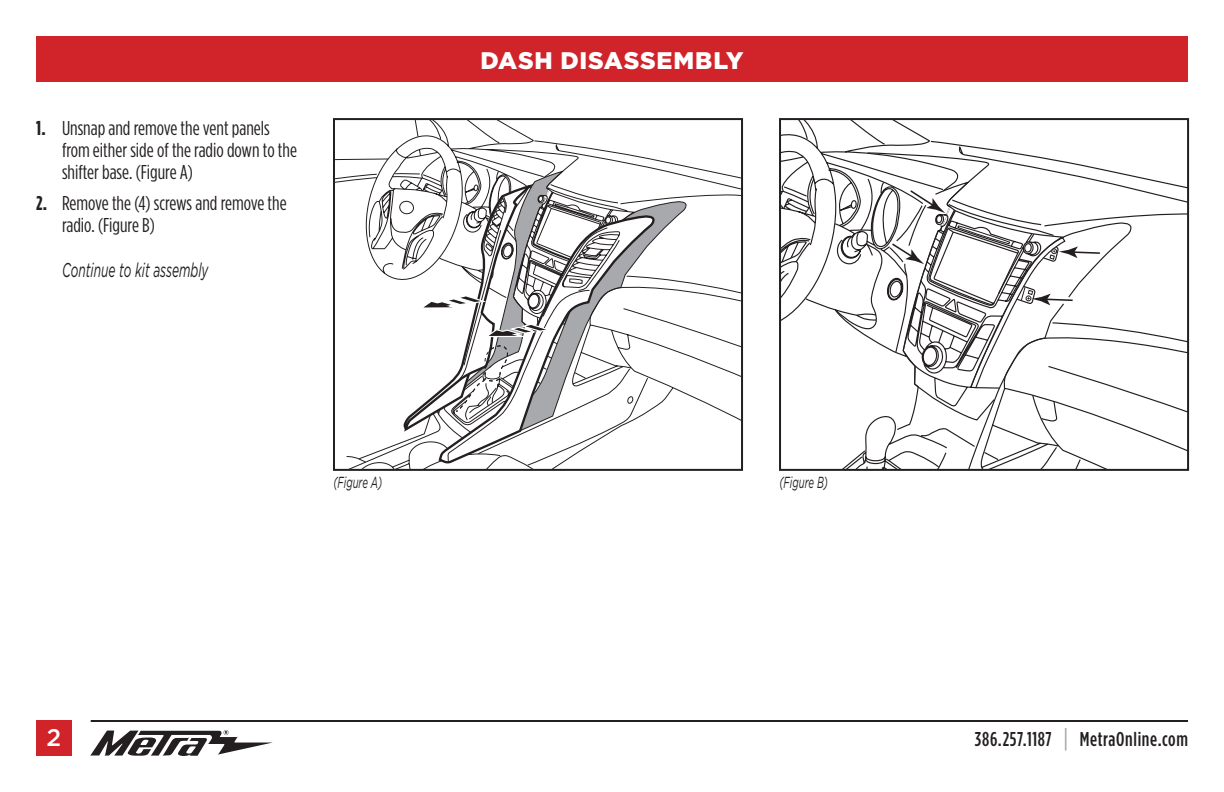
<style>
.page{position:relative;width:1224px;height:792px;background:#fff}
.page>*{position:absolute;margin:0;border:0;box-sizing:border-box;transform-origin:0 0}
.t1{font:900 24px "Gotham";letter-spacing:.03em;color:#fff}
.t2{font:500 24px "Gotham";color:#fff}
.t3{font:20px/22px "Gotham Condensed";color:#231f20}
.t4{font:500 20px "Gotham Condensed";letter-spacing:.03em;color:#231f20}
.t5{font:italic 20px "Gotham";color:#231f20;scale:.6 1}
.t6{font:italic 16px "Gotham";color:#231f20;scale:.6 1}
.s1{font-weight:700}
.s2{font-size:26px;color:#a8a9ad}
</style>
<div class="page">
<div style="left:36px;top:36px;width:1152px;height:45px;background:#d1232a"></div>
<svg style="left:90px;top:730px;width:183px;height:26px"></svg>
<hr style="left:91px;top:720px;width:1097px;height:2px;background:#231f20">
<div style="left:36px;top:720px;width:36px;height:36px;background:#d1232a"></div>
<svg style="left:336px;top:121px;width:404px;height:300px"></svg>
<svg style="left:622px;top:216px;width:34px;height:210px"></svg>
<svg style="left:565px;top:195px;width:57px;height:267px"></svg>
<svg style="left:346px;top:170px;width:219px;height:298px"></svg>
<div style="left:333px;top:118px;width:410px;height:353px;border:2px solid #231f20"></div>
<svg style="left:1115px;top:171px;width:71px;height:280px"></svg>
<svg style="left:782px;top:121px;width:333px;height:347px"></svg>
<hr style="left:976px;top:387px;width:23px;height:2px;background:#231f20">
<svg style="left:909px;top:189px;width:41px;height:37px"></svg>
<svg style="left:890px;top:242px;width:34px;height:22px"></svg>
<svg style="left:1020px;top:247px;width:81px;height:58px"></svg>
<div style="left:779px;top:118px;width:410px;height:353px;border:2px solid #231f20"></div>
<p class="t3" style="left:62px;top:117px;width:236px;text-indent:-26px"><span class="s1">1.</span> Unsnap and remove the vent panels from either side of the radio down to the shifter base. (Figure A)</p>
<p class="t3" style="left:62px;top:192px;width:226px;text-indent:-26px"><span class="s1">2.</span> Remove the (4) screws and remove the radio. (Figure B)</p>
<p class="t5" style="left:62px;top:259px;width:246px">Continue to kit assembly</p>
<p class="t1" style="left:480px;top:46px;width:265px">DASH DISASSEMBLY</p>
<p class="t6" style="left:333px;top:473px;width:83px">(Figure A)</p>
<p class="t6" style="left:779px;top:473px;width:83px">(Figure B)</p>
<p class="t2" style="left:47px;top:724px;width:16px">2</p>
<p class="t4" style="left:975px;top:728px;width:215px">386.257.1187 <span class="s2">|</span> MetraOnline.com</p>
</div>
